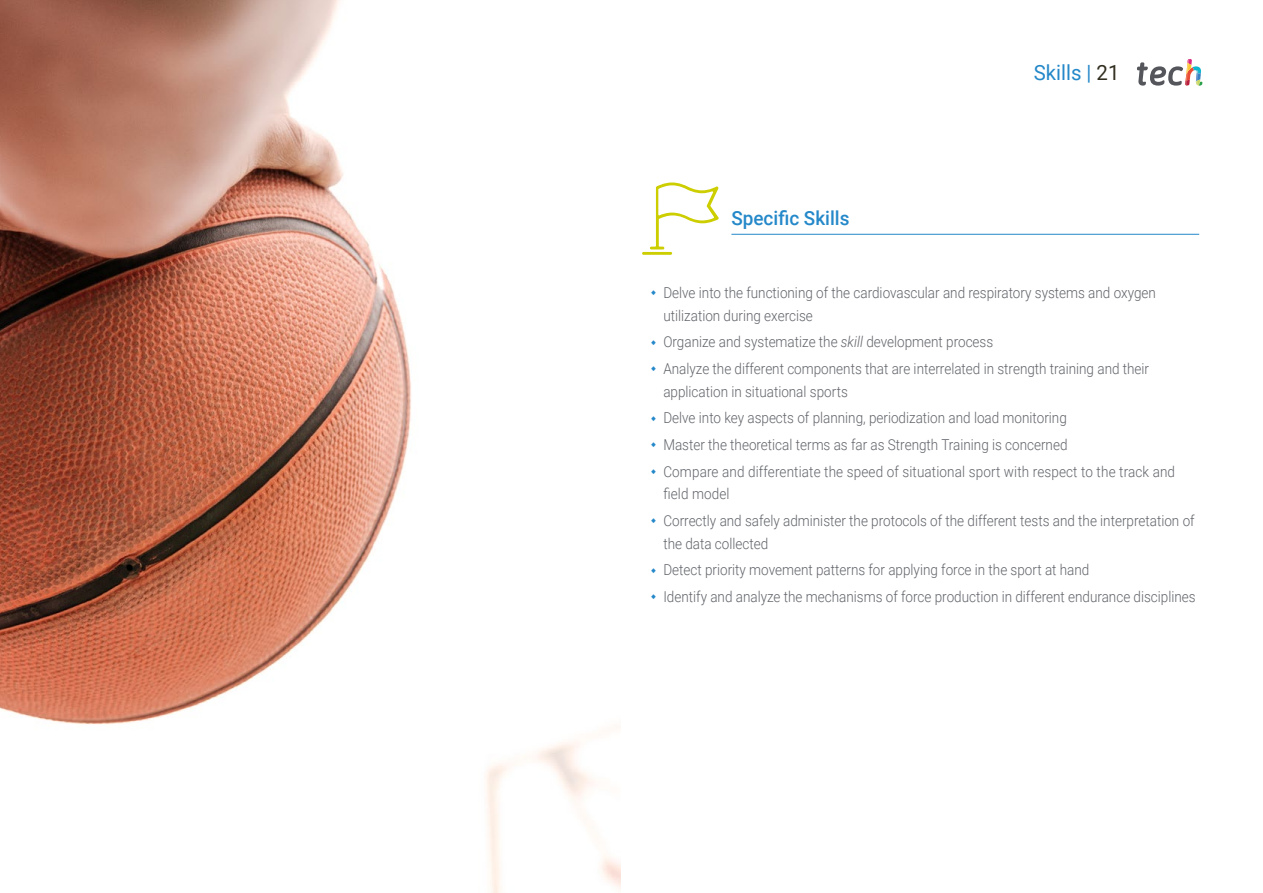
<style>
.page{position:relative;width:1263px;height:893px;background:#fff}
.page>*{position:absolute;margin:0;border:0;box-sizing:border-box;transform-origin:0 0}
.t1{font:21px "Roboto";color:#2488c9}
.t2{font:500 19.5px "Roboto";color:#2488c9}
.t3{font:300 15px/26.7px "Roboto";color:#61646a;scale:.9 1}
.s1{color:#312e20}
.s2{font-style:italic}
</style>
<div class="page">
<img style="left:0;top:0;width:621px;height:893px">
<hr style="left:731px;top:234px;width:468px;height:1px;background:#2488c9">
<hr style="left:642px;top:252px;width:30px;height:3px;background:#cdce00">
<svg style="left:650px;top:182px;width:69px;height:67px"></svg>
<svg style="left:1137px;top:59px;width:65px;height:27px"></svg>
<h2 class="t2" style="left:731px;top:205px;width:120px">Specific Skills</h2>
<h1 class="t1" style="left:1034px;top:57px;width:87px">Skills | <span class="s1">21</span></h1>
<p class="t3" style="left:663px;top:281px;width:549px;line-height:22.5px">Delve into the functioning of the cardiovascular and respiratory systems and oxygen utilization during exercise</p>
<p class="t3" style="left:663px;top:328px;width:541px">Organize and systematize the <span class="s2">skill</span> development process<br>Analyze the different components that are interrelated in strength training and their</p>
<p class="t3" style="left:663px;top:377px;width:570px">application in situational sports<br>Delve into key aspects of planning, periodization and load monitoring<br>Master the theoretical terms as far as Strength Training is concerned<br>Compare and differentiate the speed of situational sport with respect to the track and</p>
<p class="t3" style="left:663px;top:480px;width:592px">field model<br>Correctly and safely administer the protocols of the different tests and the interpretation of</p>
<p class="t3" style="left:663px;top:529px;width:593px">the data collected<br>Detect priority movement patterns for applying force in the sport at hand<br>Identify and analyze the mechanisms of force production in different endurance disciplines</p>
</div>
